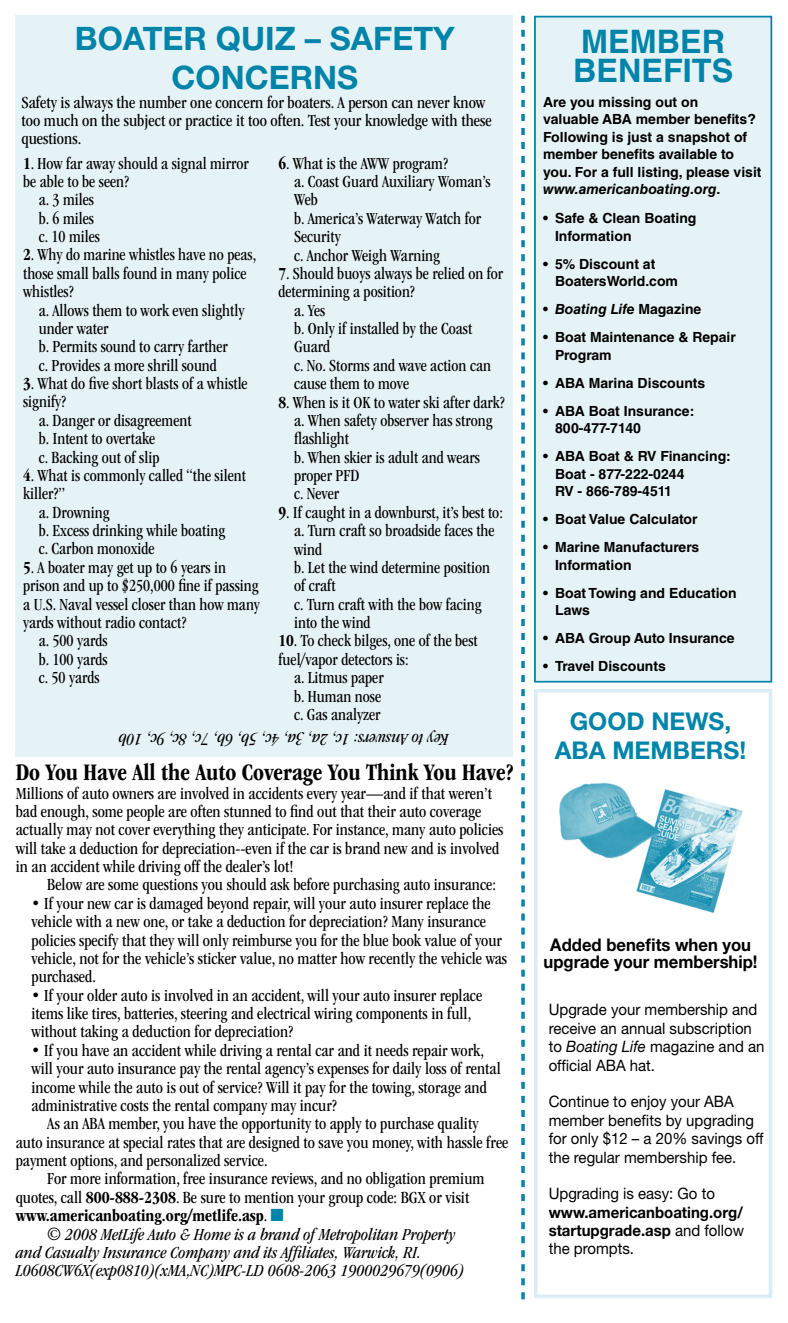
<style>
.page{position:relative;width:788px;height:1323px;background:#fff}
.page>*{position:absolute;margin:0;border:0;box-sizing:border-box;transform-origin:0 0}
.t1{font:700 32.38px/38.9px "Helvetica Neue LT Std";color:#0084a9;text-align:center}
.t2{font:700 32.38px/29.9px "Helvetica LT Std";color:#0084a9}
.t3{font:700 condensed 24.5px "ITC Garamond Std";color:#000}
.t4{font:700 24.5px/29.4px "Helvetica Neue LT Std";color:#0084a9}
.t5{font:condensed 17.5px/18.4px "ITC Garamond Std";color:#000}
.t6{font:italic condensed 17.5px "ITC Garamond Std";color:#000}
.t7{font:700 17.5px/17.5px "Helvetica Neue LT Std";color:#000;text-align:center;scale:.95 1}
.t8{font:700 condensed 17.5px "ITC Garamond Std";color:#000}
.t9{font:15.75px/18.4px "Helvetica Neue LT Std";color:#000;scale:.95 1}
.t10{font:700 15.75px/18.4px "Helvetica Neue LT Std";color:#000;text-align:justify;scale:.95 1}
.t11{font:700 14px/17.5px "Helvetica LT Std";color:#000}
.t12{font:italic 700 14px "Helvetica LT Std";color:#000}
.s1{font-weight:700}
.s2{font-weight:400}
.s3{color:#0084a9}
.s4{font-style:italic}
.s5{font-style:normal}
</style>
<div class="page">
<svg style="left:521px;top:16px;width:3px;height:1283px"></svg>
<div style="left:535px;top:17px;width:236px;height:665px;background:#e6f3f6"></div>
<div style="left:534px;top:16px;width:238px;height:667px;border:2px solid #0084a9"></div>
<div style="left:16px;top:16px;width:497px;height:741px;background:#e6f3f6"></div>
<div style="left:534px;top:689px;width:238px;height:609px;border:4px solid #d9edf2"></div>
<img style="left:559px;top:782px;width:184px;height:131px">
<h1 class="t1" style="left:75px;top:19px;width:381px">BOATER QUIZ – SAFETY<br>CONCERNS</h1>
<p class="t5" style="left:21px;top:93px;width:472px">Safety is always the number one concern for boaters. A person can never know too much on the subject or practice it too often. Test your knowledge with these questions.</p>
<p class="t5" style="left:294px;top:154px;width:198px;text-indent:-16px"><span class="s1">6</span>. What is the AWW program?<br>a. Coast Guard Auxiliary Woman’s<br>Web<br>b. America’s Waterway Watch for<br>Security<br>c. Anchor Weigh Warning</p>
<p class="t5" style="left:278px;top:264px;width:226px"><span class="s1">7</span>. Should buoys always be relied on for</p>
<p class="t5" style="left:278px;top:283px;width:138px">determining a position?</p>
<p class="t5" style="left:294px;top:301px;width:33px">a. Yes</p>
<p class="t5" style="left:294px;top:319px;width:180px">b. Only if installed by the Coast</p>
<p class="t5" style="left:294px;top:338px;width:38px">Guard</p>
<p class="t5" style="left:294px;top:356px;width:198px">c. No. Storms and wave action can</p>
<p class="t5" style="left:294px;top:375px;width:116px">cause them to move</p>
<p class="t5" style="left:294px;top:393px;width:212px;text-indent:-16px"><span class="s1">8</span>. When is it OK to water ski after dark? a. When safety observer has strong flashlight<br>b. When skier is adult and wears proper PFD<br>c. Never</p>
<p class="t5" style="left:294px;top:503px;width:210px;text-indent:-16px"><span class="s1">9</span>. If caught in a downburst, it’s best to: a. Turn craft so broadside faces the wind<br>b. Let the wind determine position of craft<br>c. Turn craft with the bow facing into the wind</p>
<p class="t5" style="left:278px;top:632px;width:201px"><span class="s1">10</span>. To check bilges, one of the best</p>
<p class="t5" style="left:278px;top:650px;width:132px">fuel/vapor detectors is:</p>
<p class="t5" style="left:294px;top:669px;width:91px">a. Litmus paper</p>
<p class="t5" style="left:294px;top:687px;width:88px">b. Human nose</p>
<p class="t5" style="left:294px;top:705px;width:88px">c. Gas analyzer</p>
<h2 class="t3" style="left:16px;top:759px;width:499px">Do You Have All the Auto Coverage You Think You Have?</h2>
<p class="t5" style="left:16px;top:784px;width:489px">Millions of auto owners are involved in accidents every year—and if that weren’t bad enough, some people are often stunned to find out that their auto coverage actually may not cover everything they anticipate. For instance, many auto policies will take a deduction for depreciation--even if the car is brand new and is involved in an accident while driving off the dealer’s lot!</p>
<p class="t5" style="left:47px;top:876px;width:450px">Below are some questions you should ask before purchasing auto insurance:</p>
<p class="t5" style="left:31px;top:894px;width:477px">• If your new car is damaged beyond repair, will your auto insurer replace the vehicle with a new one, or take a deduction for depreciation? Many insurance policies specify that they will only reimburse you for the blue book value of your vehicle, not for the vehicle’s sticker value, no matter how recently the vehicle was purchased.</p>
<p class="t5" style="left:31px;top:986px;width:452px">• If your older auto is involved in an accident, will your auto insurer replace items like tires, batteries, steering and electrical wiring components in full, without taking a deduction for depreciation?</p>
<p class="t5" style="left:31px;top:1041px;width:470px">• If you have an accident while driving a rental car and it needs repair work, will your auto insurance pay the rental agency’s expenses for daily loss of rental income while the auto is out of service? Will it pay for the towing, storage and administrative costs the rental company may incur?</p>
<p class="t5" style="left:16px;top:1115px;width:494px;text-indent:31px">As an ABA member, you have the opportunity to apply to purchase quality auto insurance at special rates that are designed to save you money, with hassle free payment options, and personalized service.</p>
<p class="t5" style="left:47px;top:1170px;width:438px">For more information, free insurance reviews, and no obligation premium</p>
<p class="t5" style="left:16px;top:1188px;width:455px">quotes, call <span class="s1">800-888-2308</span>. Be sure to mention your group code: BGX or visit</p>
<p class="t8" style="left:16px;top:1206px;width:270px">www.americanboating.org/metlife.asp<span class="s2">.</span> <span class="s3">■</span></p>
<p class="t6" style="left:47px;top:1225px;width:409px">© 2008 MetLife Auto &amp; Home is a brand of Metropolitan Property</p>
<p class="t6" style="left:16px;top:1243px;width:407px">and Casualty Insurance Company and its Affiliates, Warwick, RI.</p>
<p class="t6" style="left:16px;top:1261px;width:450px">L0608CW6X(exp0810)(xMA,NC)MPC-LD 0608-2063 1900029679(0906)</p>
<p class="t5" style="left:23px;top:154px;width:227px"><span class="s1">1</span>. How far away should a signal mirror</p>
<p class="t5" style="left:23px;top:172px;width:107px">be able to be seen?</p>
<p class="t5" style="left:39px;top:191px;width:57px">a. 3 miles</p>
<p class="t5" style="left:39px;top:209px;width:57px">b. 6 miles</p>
<p class="t5" style="left:39px;top:227px;width:63px">c. 10 miles</p>
<p class="t5" style="left:23px;top:246px;width:234px"><span class="s1">2</span>. Why do marine whistles have no peas, those small balls found in many police whistles?</p>
<p class="t5" style="left:39px;top:301px;width:207px">a. Allows them to work even slightly under water<br>b. Permits sound to carry farther<br>c. Provides a more shrill sound</p>
<p class="t5" style="left:23px;top:374px;width:226px"><span class="s1">3</span>. What do five short blasts of a whistle</p>
<p class="t5" style="left:23px;top:393px;width:45px">signify?</p>
<p class="t5" style="left:39px;top:411px;width:154px">a. Danger or disagreement</p>
<p class="t5" style="left:39px;top:430px;width:118px">b. Intent to overtake</p>
<p class="t5" style="left:39px;top:448px;width:122px">c. Backing out of slip</p>
<p class="t5" style="left:23px;top:466px;width:224px"><span class="s1">4</span>. What is commonly called “the silent</p>
<p class="t5" style="left:23px;top:485px;width:44px">killer?”</p>
<p class="t5" style="left:39px;top:503px;width:72px">a. Drowning</p>
<p class="t5" style="left:39px;top:521px;width:188px">b. Excess drinking while boating</p>
<p class="t5" style="left:39px;top:540px;width:117px">c. Carbon monoxide</p>
<p class="t5" style="left:23px;top:558px;width:204px"><span class="s1">5</span>. A boater may get up to 6 years in</p>
<p class="t5" style="left:23px;top:577px;width:237px">prison and up to $250,000 fine if passing</p>
<p class="t5" style="left:23px;top:595px;width:238px">a U.S. Naval vessel closer than how many</p>
<p class="t5" style="left:23px;top:613px;width:165px">yards without radio contact?</p>
<p class="t5" style="left:39px;top:632px;width:70px">a. 500 yards</p>
<p class="t5" style="left:39px;top:650px;width:70px">b. 100 yards</p>
<p class="t5" style="left:39px;top:668px;width:62px">c. 50 yards</p>
<p class="t6" style="left:448px;top:749px;width:331px;rotate:-180deg">Key to Answers: 1c, 2a, 3a, 4c, 5b, 6b, 7c, 8c, 9c, 10b</p>
<h1 class="t2" style="left:573px;top:26px;width:162px">Member<br>Benefits</h1>
<p class="t11" style="left:543px;top:93px;width:220px">Are you missing out on<br>valuable ABA member benefits?<br>Following is just a snapshot of member benefits available to you. For a full listing, please visit <span class="s4">www.americanboating.org</span>.</p>
<p class="t11" style="left:555px;top:209px;width:143px;text-indent:-12px">• Safe &amp; Clean Boating<br>Information</p>
<p class="t11" style="left:555px;top:255px;width:124px;text-indent:-12px">• 5% Discount at<br>BoatersWorld.com</p>
<p class="t12" style="left:543px;top:301px;width:160px"><span class="s5">•</span> Boating Life <span class="s5">Magazine</span></p>
<p class="t11" style="left:555px;top:328px;width:182px;text-indent:-12px">• Boat Maintenance &amp; Repair<br>Program</p>
<p class="t11" style="left:543px;top:374px;width:164px">• ABA Marina Discounts</p>
<p class="t11" style="left:555px;top:402px;width:141px;text-indent:-12px">• ABA Boat Insurance:<br>800-477-7140</p>
<p class="t11" style="left:555px;top:447px;width:177px;text-indent:-12px">• ABA Boat &amp; RV Financing:<br>Boat - 877-222-0244<br>RV - 866-789-4511</p>
<p class="t11" style="left:543px;top:510px;width:156px">• Boat Value Calculator</p>
<p class="t11" style="left:555px;top:538px;width:146px;text-indent:-12px">• Marine Manufacturers<br>Information</p>
<p class="t11" style="left:555px;top:584px;width:183px;text-indent:-12px">• Boat Towing and Education<br>Laws</p>
<p class="t11" style="left:543px;top:629px;width:193px">• ABA Group Auto Insurance</p>
<p class="t11" style="left:543px;top:657px;width:124px">• Travel Discounts</p>
<h2 class="t4" style="left:554px;top:706px;width:178px;text-indent:15px">Good News,<br>ABA Members</h2>
<h2 class="t4" style="left:739px;top:735px;width:8px">!</h2>
<p class="t7" style="left:543px;top:935px;width:227px">Added benefits when you upgrade your membership!</p>
<p class="t9" style="left:548px;top:1000px;width:228px">Upgrade your membership and receive an annual subscription to <span class="s4">Boating Life</span> magazine and an official ABA hat.</p>
<p class="t9" style="left:548px;top:1092px;width:228px">Continue to enjoy your ABA member benefits by upgrading for only $12 – a 20% savings off the regular membership fee.</p>
<p class="t9" style="left:548px;top:1184px;width:177px">Upgrading is easy: Go to</p>
<p class="t10" style="left:548px;top:1202px;width:207px">www.americanboating.org/ startupgrade.asp <span class="s2">and follow the prompts.</span></p>
</div>
